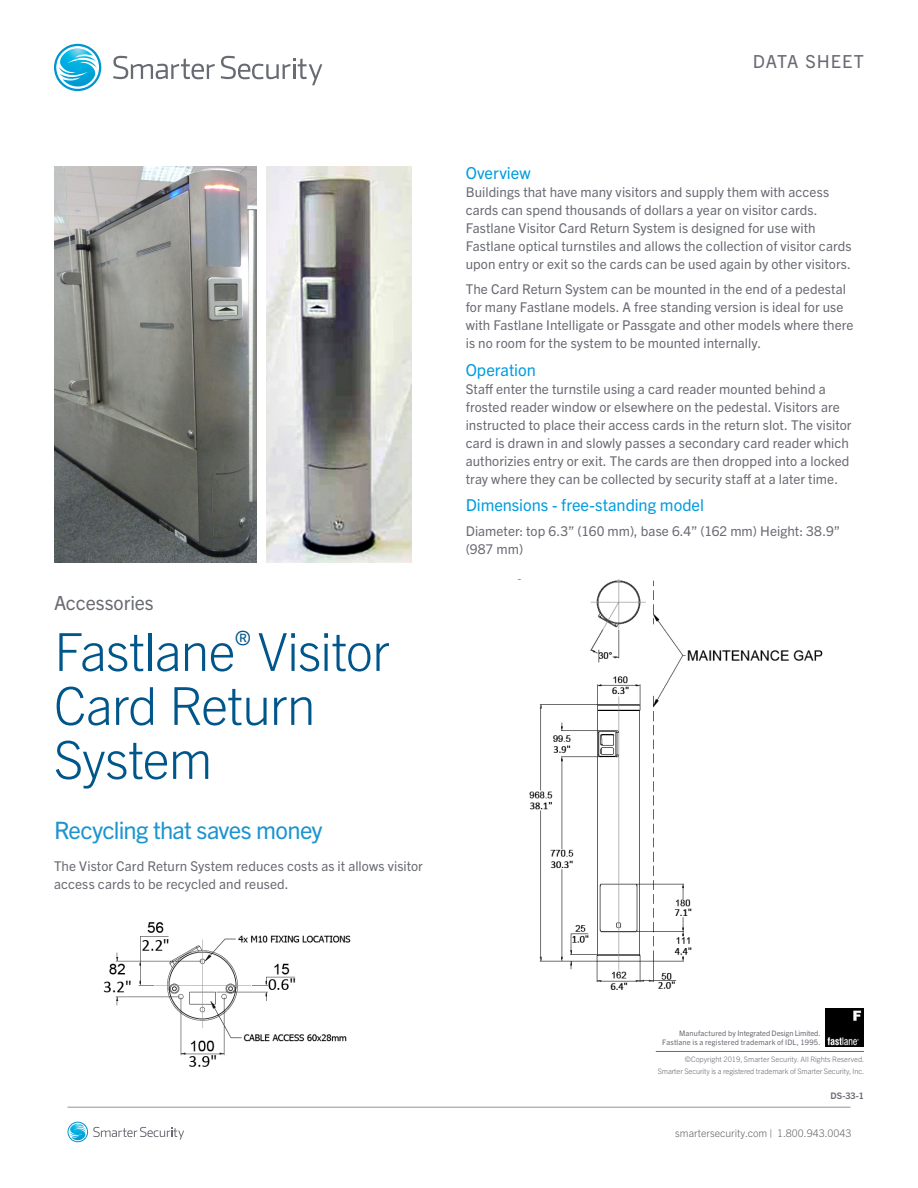
<style>
.page{position:relative;width:918px;height:1188px;background:#fff}
.page>*{position:absolute;margin:0;border:0;box-sizing:border-box;transform-origin:0 0}
.Intro__Headline{font:300 52.5px/54px "Trade Gothic Next LT Pro";letter-spacing:-.025em;color:#00568a}
.Intro__Headline-2{font:24px "Trade Gothic Next LT Pro";letter-spacing:-.03em;color:#1d94ce}
.Intro__Body{font:19.5px "Trade Gothic Next LT Pro";letter-spacing:-.005em;color:#696b73}
.Intro__Body-2{font:18px "Trade Gothic Next LT Pro";letter-spacing:.06em;color:#696b73}
.Main__Subhead{font:16.5px "Trade Gothic Next LT Pro";letter-spacing:-.005em;color:#009cdc}
.Main__Body{font:13.5px/18px "Trade Gothic Next LT Pro";letter-spacing:.005em;color:#696b73}
.Main__Subhead-2{font:13.5px/18px "Trade Gothic Next LT Pro";letter-spacing:.005em;color:#696b73}
.Intro__Body-3{font:13.5px/18px "Trade Gothic Next LT Pro";letter-spacing:.005em;color:#696b73}
.t1{font:300 10.5px "Trade Gothic Next LT Pro";color:#636366}
.t2{font:700 9px "Trade Gothic Next LT Pro";color:#686a72}
.t3{font:300 7.5px "Trade Gothic Next LT Pro";letter-spacing:-.01em;color:#686a72}
.t4{font:7.5px/9px "Trade Gothic Next LT Pro";letter-spacing:.015em;color:#686a72;text-align:right}
</style>
<div class="page">
<img style="left:825px;top:1008px;width:39px;height:38px">
<hr style="left:656px;top:1051px;width:208px;height:1px;background:#686a72">
<img style="left:103px;top:922px;width:248px;height:145px">
<img style="left:517px;top:579px;width:306px;height:411px">
<svg style="left:54px;top:44px;width:47px;height:47px"></svg>
<svg style="left:221px;top:56px;width:101px;height:29px"></svg>
<svg style="left:113px;top:56px;width:102px;height:23px"></svg>
<hr style="left:68px;top:1107px;width:782px;height:1px;background:#939598">
<svg style="left:68px;top:1122px;width:116px;height:20px"></svg>
<img style="left:266px;top:166px;width:145px;height:397px">
<img style="left:54px;top:166px;width:202px;height:397px">
<p class="Intro__Body" style="left:54px;top:589px;width:101px">Accessories</p>
<p class="Intro__Headline" style="left:54px;top:621px;width:337px">Fastlane<sup>®</sup> Visitor<br>Card Return<br>System</p>
<p class="Intro__Headline-2" style="left:54px;top:814px;width:270px">Recycling that saves money</p>
<p class="Intro__Body-3" style="left:54px;top:856px;width:370px">The Vistor Card Return System reduces costs as it allows visitor access cards to be recycled and reused.</p>
<p class="Intro__Body-2" style="left:753px;top:49px;width:113px">DATA SHEET</p>
<p class="Main__Subhead" style="left:466px;top:162px;width:66px">Overview</p>
<p class="Main__Body" style="left:466px;top:182px;width:387px">Buildings that have many visitors and supply them with access cards can spend thousands of dollars a year on visitor cards.<br>Fastlane Visitor Card Return System is designed for use with Fastlane optical turnstiles and allows the collection of visitor cards upon entry or exit so the cards can be used again by other visitors.</p>
<p class="Main__Body" style="left:466px;top:279px;width:389px">The Card Return System can be mounted in the end of a pedestal for many Fastlane models. A free standing version is ideal for use with Fastlane Intelligate or Passgate and other models where there is no room for the system to be mounted internally.</p>
<p class="Main__Subhead" style="left:466px;top:358px;width:72px">Operation</p>
<p class="Main__Subhead-2" style="left:466px;top:379px;width:387px">Staff enter the turnstile using a card reader mounted behind a frosted reader window or elsewhere on the pedestal. Visitors are instructed to place their access cards in the return slot. The visitor card is drawn in and slowly passes a secondary card reader which authorizies entry or exit. The cards are then dropped into a locked tray where they can be collected by security staff at a later time.</p>
<p class="Main__Subhead" style="left:466px;top:494px;width:240px">Dimensions - free-standing model</p>
<p class="Main__Subhead-2" style="left:466px;top:521px;width:376px">Diameter: top 6.3” (160 mm), base 6.4” (162 mm) Height: 38.9” (987 mm)</p>
<p class="t4" style="left:662px;top:1028px;width:160px">Manufactured by Integrated Design Limited.<br>Fastlane is a registered trademark of IDL, 1995.</p>
<p class="t3" style="left:685px;top:1054px;width:181px">©Copyright 2019, Smarter Security. All Rights Reserved.</p>
<p class="t3" style="left:658px;top:1066px;width:208px">Smarter Security is a registered trademark of Smarter Security, Inc.</p>
<p class="t2" style="left:831px;top:1089px;width:35px">DS-33-1</p>
<p class="t1" style="left:675px;top:1126px;width:178px">smartersecurity.com | 1.800.943.0043</p>
</div>
